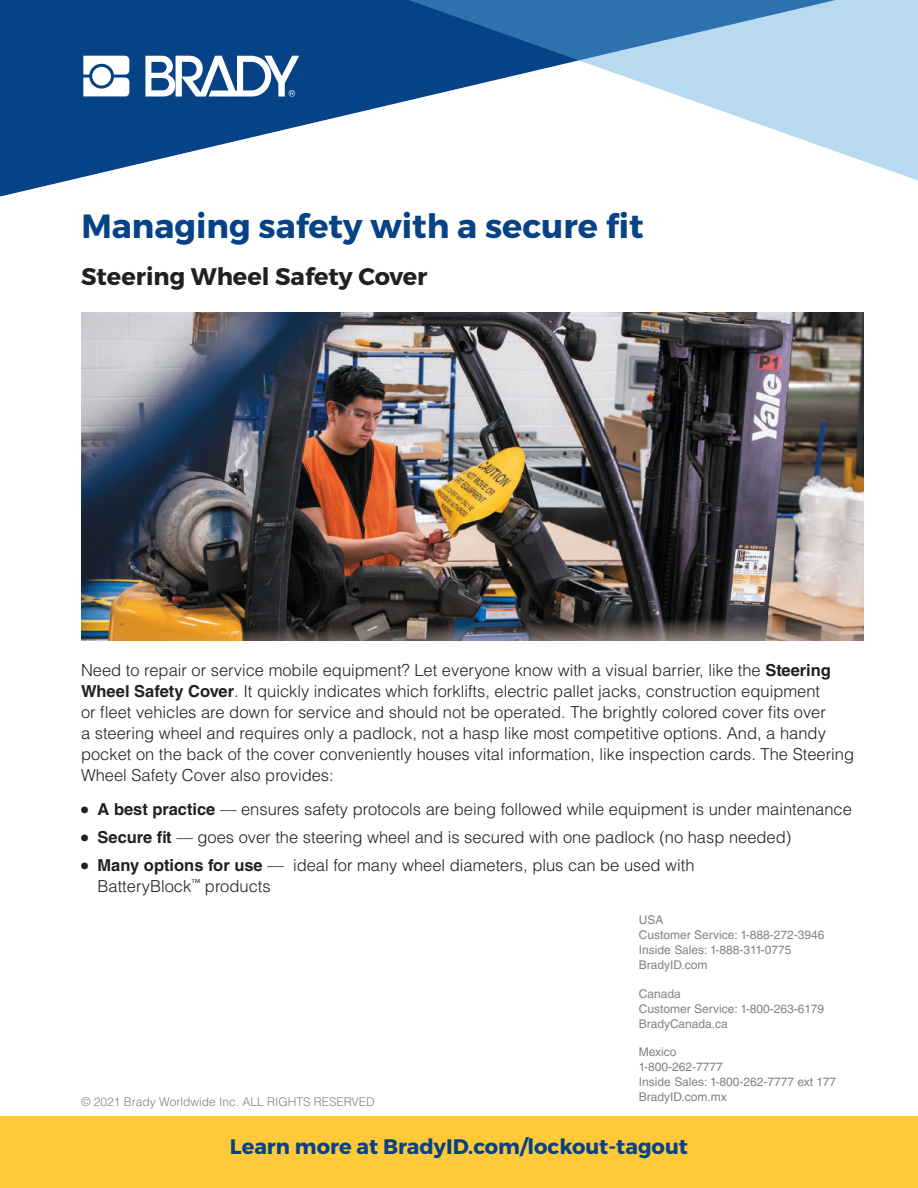
<style>
.page{position:relative;width:918px;height:1188px;background:#fff}
.page>*{position:absolute;margin:0;border:0;box-sizing:border-box;transform-origin:0 0}
.t1{font:700 33.45px "Montserrat";color:#054286}
.t2{font:700 24px "Montserrat";color:#231f20}
.t3{font:700 21px "Montserrat";color:#054286}
.t4{font:300 16.5px/21px "Helvetica LT Std";color:#231f20}
.t5{font:12px/15px "Helvetica LT Std";color:#808285}
.t6{font:300 12px "Helvetica LT Std";color:#808285}
.s1{font-weight:700}
</style>
<div class="page">
<svg style="left:0;top:0;width:219px;height:197px;background:#2b5e98"></svg>
<svg style="left:219px;top:0;width:699px;height:181px"></svg>
<div style="left:0;top:1117px;width:918px;height:71px;background:#ffc938"></div>
<svg style="left:83px;top:56px;width:46px;height:40px"></svg>
<div style="left:92px;top:67px;width:19px;height:19px;background:#fff;border-radius:50%"></div>
<svg style="left:145px;top:56px;width:154px;height:41px"></svg>
<img style="left:81px;top:312px;width:783px;height:328px">
<h1 class="t1" style="left:81px;top:206px;width:564px">Managing safety with a secure fit</h1>
<h2 class="t2" style="left:81px;top:262px;width:348px">Steering Wheel Safety Cover</h2>
<p class="t4" style="left:81px;top:659px;width:775px">Need to repair or service mobile equipment? Let everyone know with a visual barrier, like the <span class="s1">Steering Wheel Safety Cover</span>. It quickly indicates which forklifts, electric pallet jacks, construction equipment<br>or fleet vehicles are down for service and should not be operated. The brightly colored cover fits over<br>a steering wheel and requires only a padlock, not a hasp like most competitive options. And, a handy pocket on the back of the cover conveniently houses vital information, like inspection cards. The Steering Wheel Safety Cover also provides:</p>
<p class="t4" style="left:98px;top:795px;width:756px;line-height:27.8px"><span class="s1">A best practice</span> — ensures safety protocols are being followed while equipment is under maintenance<br><span class="s1">Secure fit</span> — goes over the steering wheel and is secured with one padlock (no hasp needed)<br><span class="s1">Many options for use</span> — ideal for many wheel diameters, plus can be used with</p>
<p class="t4" style="left:98px;top:875px;width:175px">BatteryBlock<sup>™</sup> products</p>
<p class="t6" style="left:81px;top:1094px;width:295px">© 2021 Brady Worldwide Inc. ALL RIGHTS RESERVED</p>
<p class="t5" style="left:639px;top:913px;width:187px">USA<br>Customer Service: 1-888-272-3946<br>Inside Sales: 1-888-311-0775<br>BradyID.com</p>
<p class="t5" style="left:639px;top:986px;width:187px">Canada<br>Customer Service: 1-800-263-6179<br>BradyCanada.ca</p>
<p class="t5" style="left:639px;top:1045px;width:199px">Mexico<br>1-800-262-7777<br>Inside Sales: 1-800-262-7777 ext 177<br>BradyID.com.mx</p>
<p class="t3" style="left:230px;top:1134px;width:460px">Learn more at BradyID.com/lockout-tagout</p>
</div>
